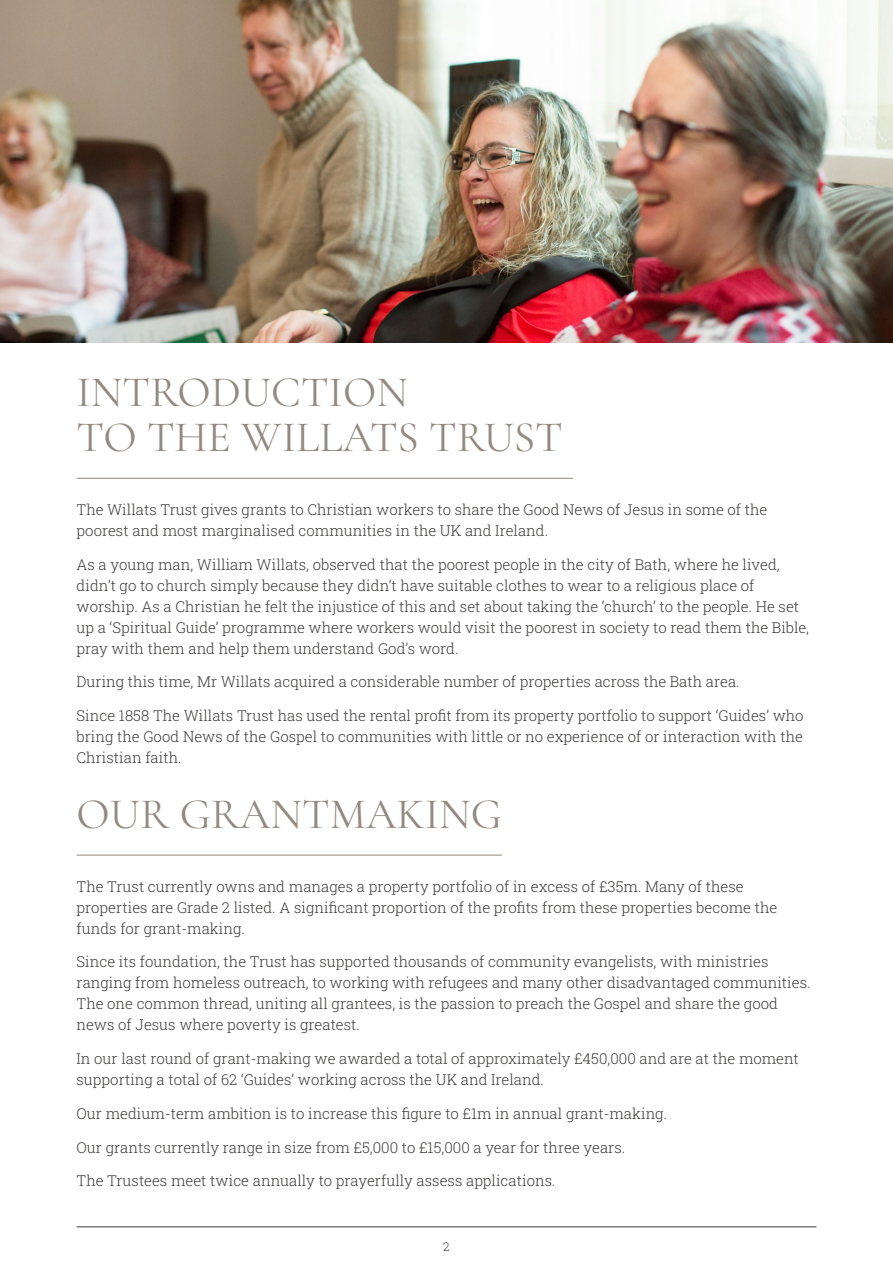
<style>
.page{position:relative;width:893px;height:1263px;background:#fff}
.page>*{position:absolute;margin:0;border:0;box-sizing:border-box;transform-origin:0 0}
.t1{font:43.5px/45px "Cormorant Garamond";color:#928a81}
.t2{font:300 15px/21px "Roboto Slab";color:#3c3c3b}
.t3{font:300 12px "Roboto Slab";color:#3c3c3b}
</style>
<div class="page">
<hr style="left:77px;top:478px;width:496px;height:1px;background:#928a81">
<hr style="left:77px;top:855px;width:425px;height:1px;background:#928a81">
<hr style="left:77px;top:1226px;width:739px;height:1px;background:#3c3c3b">
<img style="left:0;top:0;width:893px;height:343px">
<h1 class="t1" style="left:77px;top:370px;width:488px">INTRODUCTION<br>TO THE WILLATS TRUST</h1>
<p class="t2" style="left:77px;top:498px;width:692px">The Willats Trust gives grants to Christian workers to share the Good News of Jesus in some of the poorest and most marginalised communities in the UK and Ireland.</p>
<p class="t2" style="left:77px;top:553px;width:734px">As a young man, William Willats, observed that the poorest people in the city of Bath, where he lived, didn’t go to church simply because they didn’t have suitable clothes to wear to a religious place of worship. As a Christian he felt the injustice of this and set about taking the ‘church’ to the people. He set up a ‘Spiritual Guide’ programme where workers would visit the poorest in society to read them the Bible, pray with them and help them understand God’s word.</p>
<p class="t2" style="left:77px;top:671px;width:665px">During this time, Mr Willats acquired a considerable number of properties across the Bath area.</p>
<p class="t2" style="left:77px;top:705px;width:729px;text-align:justify">Since 1858 The Willats Trust has used the rental profit from its property portfolio to support ‘Guides’ who bring the Good News of the Gospel to communities with little or no experience of or interaction with the Christian faith.</p>
<h1 class="t1" style="left:77px;top:791px;width:427px">OUR GRANTMAKING</h1>
<p class="t2" style="left:77px;top:875px;width:702px">The Trust currently owns and manages a property portfolio of in excess of £35m. Many of these properties are Grade 2 listed. A significant proportion of the profits from these properties become the funds for grant-making.</p>
<p class="t2" style="left:77px;top:951px;width:735px">Since its foundation, the Trust has supported thousands of community evangelists, with ministries ranging from homeless outreach, to working with refugees and many other disadvantaged communities.<br>The one common thread, uniting all grantees, is the passion to preach the Gospel and share the good news of Jesus where poverty is greatest.</p>
<p class="t2" style="left:77px;top:1048px;width:724px">In our last round of grant-making we awarded a total of approximately £450,000 and are at the moment supporting a total of 62 ‘Guides’ working across the UK and Ireland.</p>
<p class="t2" style="left:77px;top:1102px;width:592px">Our medium-term ambition is to increase this figure to £1m in annual grant-making.</p>
<p class="t2" style="left:77px;top:1136px;width:550px">Our grants currently range in size from £5,000 to £15,000 a year for three years.</p>
<p class="t2" style="left:77px;top:1170px;width:480px">The Trustees meet twice annually to prayerfully assess applications.</p>
<p class="t3" style="left:443px;top:1239px;width:8px">2</p>
</div>
